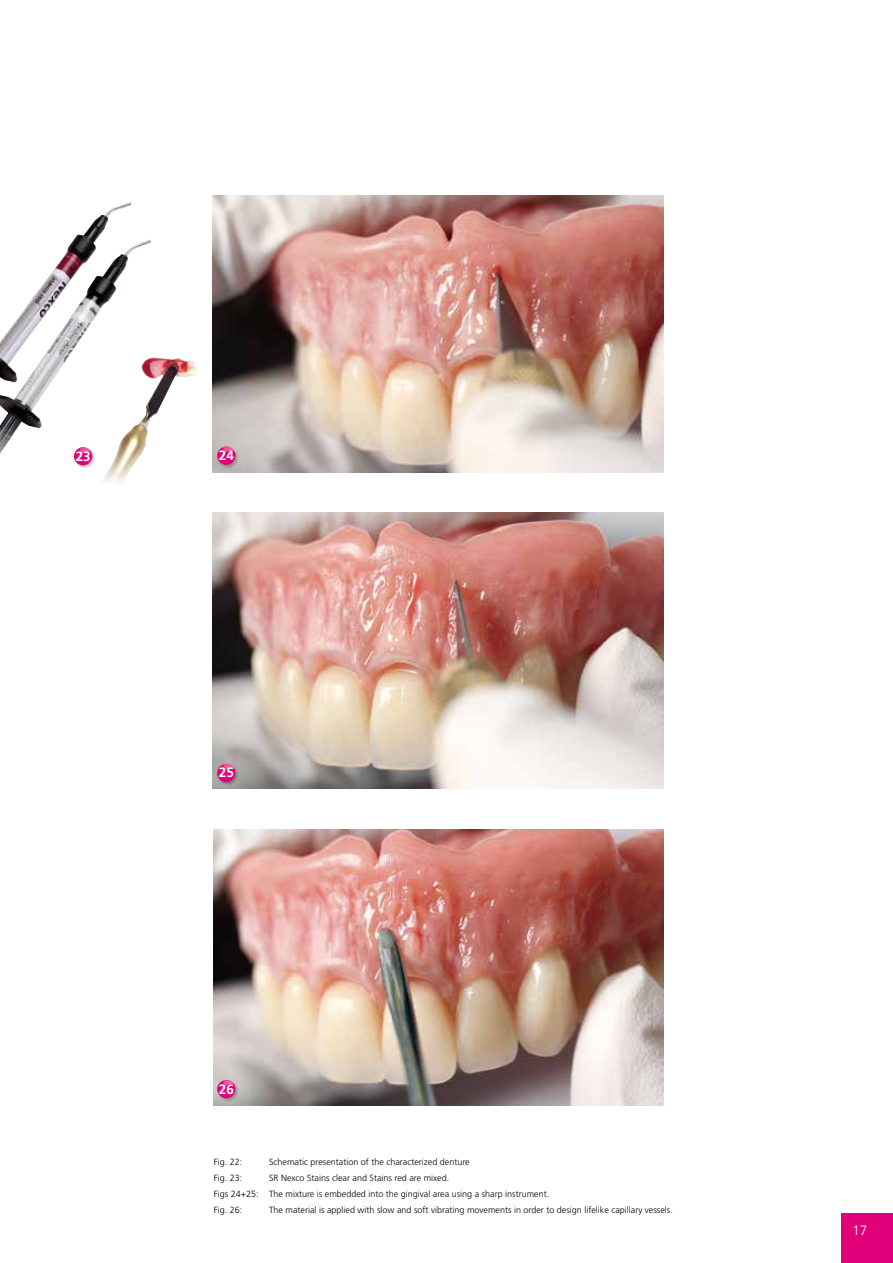
<style>
.page{position:relative;width:893px;height:1263px;background:#fff}
.page>*{position:absolute;margin:0;border:0;box-sizing:border-box;transform-origin:0 0}
.t1{font:700 13.5px "Frutiger";color:#fff}
.t2{font:300 13.5px "Frutiger";color:#fff}
.t3{font:300 9px/16.2px "Frutiger";color:#000}
</style>
<div class="page">
<div style="left:841px;top:1213px;width:52px;height:50px;background:#e2007a"></div>
<img style="left:213px;top:196px;width:450px;height:276px">
<div style="left:216px;top:446px;width:24px;height:23px;background:#000;opacity:.24"></div>
<svg style="left:217px;top:447px;width:18px;height:18px"></svg>
<svg style="left:219px;top:447px;width:15px;height:14px"></svg>
<img style="left:214px;top:829px;width:449px;height:277px">
<div style="left:216px;top:1079px;width:24px;height:23px;background:#000;opacity:.24"></div>
<div style="left:217px;top:1080px;width:18px;height:18px;background:#e2007a;border-radius:50%"></div>
<svg style="left:219px;top:1080px;width:15px;height:11px"></svg>
<img style="left:0;top:202px;width:198px;height:220px">
<div style="left:73px;top:446px;width:23px;height:24px;background:#000;opacity:.24"></div>
<div style="left:74px;top:447px;width:18px;height:18px;background:#e2007a;border-radius:50%"></div>
<svg style="left:76px;top:447px;width:15px;height:11px"></svg>
<img style="left:213px;top:512px;width:450px;height:277px">
<div style="left:216px;top:763px;width:24px;height:23px;background:#000;opacity:.24"></div>
<div style="left:217px;top:764px;width:18px;height:18px;background:#e2007a;border-radius:50%"></div>
<svg style="left:219px;top:764px;width:15px;height:11px"></svg>
<h1 class="t1" style="left:76px;top:448px;width:17px">23</h1>
<h1 class="t1" style="left:219px;top:447px;width:17px">24</h1>
<h1 class="t1" style="left:219px;top:765px;width:17px">25</h1>
<h1 class="t1" style="left:219px;top:1081px;width:17px">26</h1>
<p class="t3" style="left:214px;top:1153px;width:30px">Fig. 22:</p>
<p class="t3" style="left:269px;top:1153px;width:202px">Schematic presentation of the characterized denture</p>
<p class="t3" style="left:214px;top:1170px;width:30px">Fig. 23:</p>
<p class="t3" style="left:214px;top:1170px;width:337px;text-indent:55px">SR Nexco Stains clear and Stains red are mixed.<br>Figs 24+25: The mixture is embedded into the gingival area using a sharp instrument.<br>Fig. 26:</p>
<p class="t3" style="left:269px;top:1202px;width:405px">The material is applied with slow and soft vibrating movements in order to design lifelike capillary vessels.</p>
<h1 class="t2" style="left:852px;top:1222px;width:17px">17</h1>
</div>
